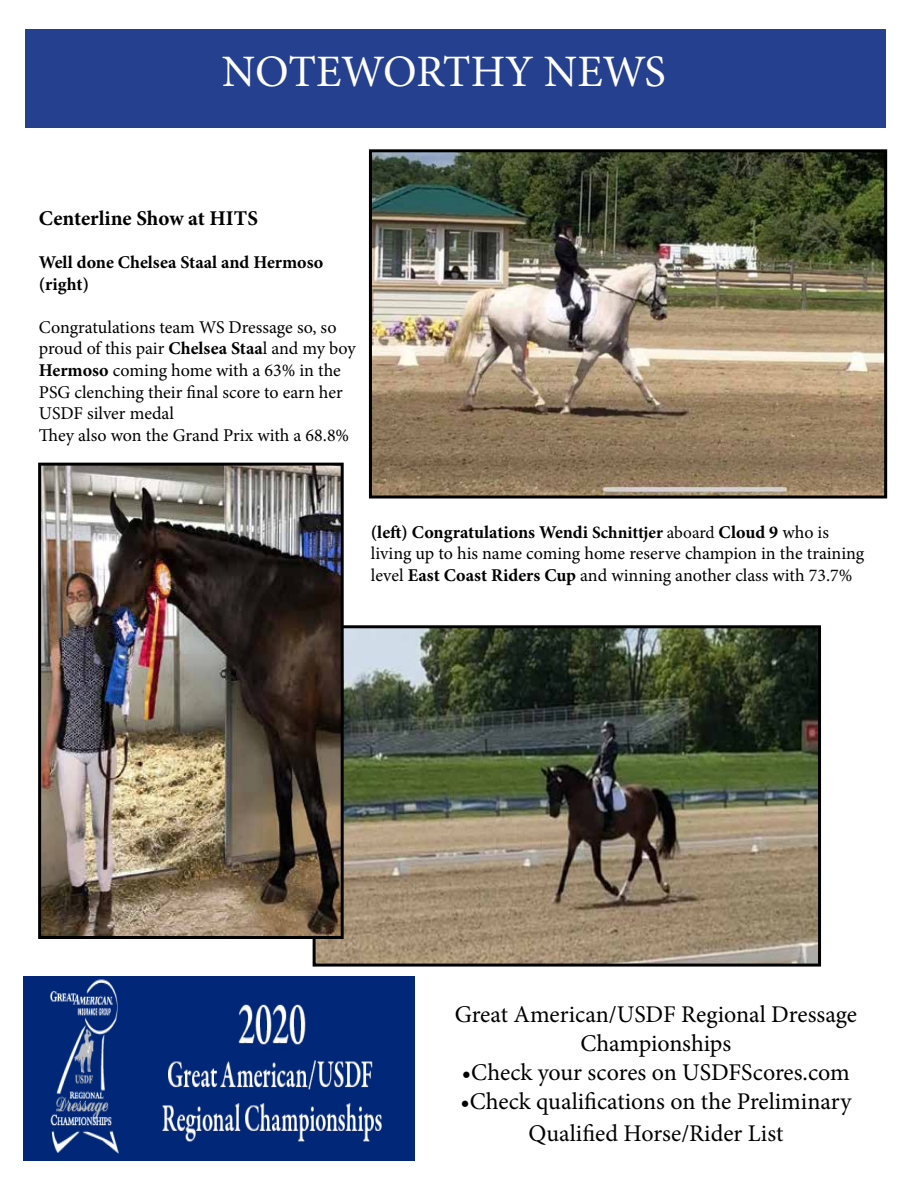
<style>
.page{position:relative;width:918px;height:1188px;background:#fff}
.page>*{position:absolute;margin:0;border:0;box-sizing:border-box;transform-origin:0 0}
.t1{font:45px "Minion Pro";letter-spacing:-.01em;color:#fff}
.t2{font:24px/28.8px "Minion Pro";color:#000;text-align:center}
.t3{font:700 21px "Minion Pro";color:#000}
.t4{font:18px/21.6px "Minion Pro";letter-spacing:-.005em;color:#000}
.t5{font:700 18px/21.6px "Minion Pro";color:#000}
.s1{font-weight:700}
.s2{font-weight:700;font-size:17.25px}
.s3{font-size:17.25px}
</style>
<div class="page">
<img style="left:317px;top:629px;width:500px;height:334px">
<div style="left:313px;top:625px;width:508px;height:342px;border:3px solid #000"></div>
<img style="left:373px;top:153px;width:510px;height:341px">
<div style="left:369px;top:149px;width:518px;height:349px;border:3px solid #000"></div>
<div style="left:25px;top:29px;width:861px;height:98px;background:#25408f"></div>
<img style="left:23px;top:976px;width:392px;height:185px">
<img style="left:42px;top:467px;width:298px;height:468px">
<div style="left:38px;top:463px;width:306px;height:476px;border:3px solid #000"></div>
<h1 class="t1" style="left:222px;top:41px;width:445px">NOTEWORTHY NEWS</h1>
<p class="t3" style="left:39px;top:203px;width:221px">Centerline Show at HITS</p>
<p class="t5" style="left:39px;top:251px;width:286px">Well done Chelsea Staal and Hermoso (right)</p>
<p class="t4" style="left:39px;top:316px;width:318px">Congratulations team WS Dressage so, so proud of this pair <span class="s1">Chelsea Staa</span>l and my boy <span class="s1">Hermoso</span> coming home with a 63% in the PSG clenching their final score to earn her USDF silver medal<br>They also won the Grand Prix with a 68.8%</p>
<p class="t4" style="left:371px;top:521px;width:495px"><span class="s1">(left) Congratulations Wendi</span> <span class="s2">Schnittjer</span> <span class="s3">aboard</span> <span class="s1">Cloud 9</span> who is living up to his name coming home reserve champion in the training level <span class="s1">East Coast Riders Cup</span> and winning another class with 73.7%</p>
<h2 class="t2" style="left:455px;top:1000px;width:404px">Great American/USDF Regional Dressage<br>Championships</h2>
<h2 class="t2" style="left:462px;top:1058px;width:389px">•Check your scores on USDFScores.com</h2>
<h2 class="t2" style="left:460px;top:1085px;width:392px;line-height:32.4px">•Check qualifications on the Preliminary<br>Qualified Horse/Rider List</h2>
</div>
